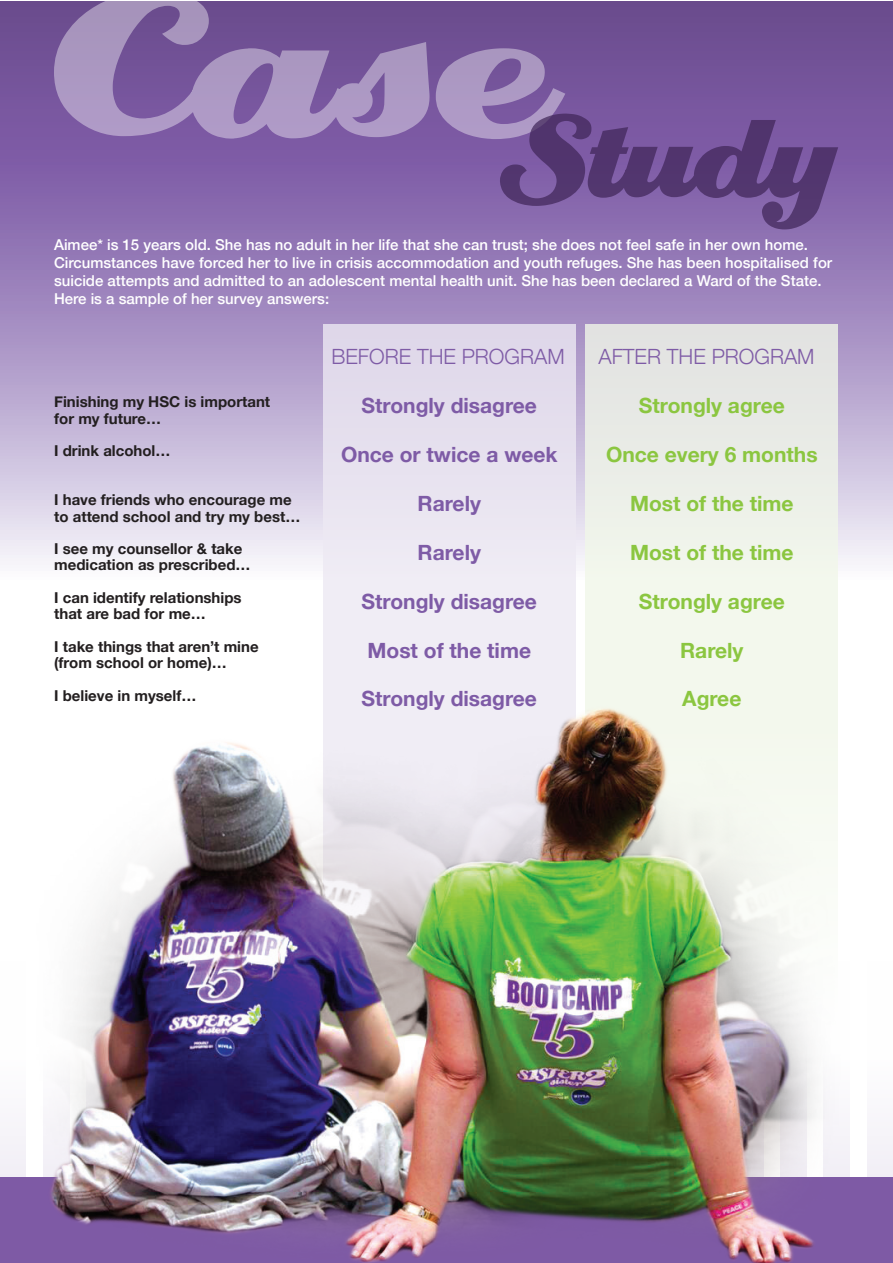
<style>
.page{position:relative;width:893px;height:1263px;background:#fff}
.page>*{position:absolute;margin:0;border:0;box-sizing:border-box;transform-origin:0 0}
.t1{font:700 21px "Helvetica Neue";color:#7e5ba6}
.t2{font:700 21px "Helvetica Neue";color:#8bc640}
.t3{font:300 21px "Helvetica Neue";color:#7e5ba6}
.t4{font:500 15px/18px "Helvetica Neue";color:#fff}
.t5{font:700 15px/16.5px "Helvetica Neue";color:#231f20}
</style>
<div class="page">
<svg style="left:0;top:1px;width:892px;height:564px;background:#9f87bd"></svg>
<div style="left:0;top:1178px;width:892px;height:85px;background:#7e5aa5"></div>
<div style="left:585px;top:324px;width:253px;height:858px;background:#f1f7e9"></div>
<div style="left:323px;top:324px;width:253px;height:858px;background:#ede9f3"></div>
<img style="left:18px;top:709px;width:839px;height:554px">
<svg style="left:54px;top:1px;width:511px;height:138px;background:#8b70a9"></svg>
<svg style="left:500px;top:114px;width:338px;height:115px;background:#6f5091"></svg>
<p class="t4" style="left:54px;top:235px;width:780px">Aimee* is 15 years old. She has no adult in her life that she can trust; she does not feel safe in her own home.<br>Circumstances have forced her to live in crisis accommodation and youth refuges. She has been hospitalised for suicide attempts and admitted to an adolescent mental health unit. She has been declared a Ward of the State.<br>Here is a sample of her survey answers:</p>
<h1 class="t3" style="left:331px;top:343px;width:235px">BEFORE THE PROGRAM</h1>
<h1 class="t3" style="left:598px;top:343px;width:218px">AFTER THE PROGRAM</h1>
<p class="t5" style="left:54px;top:393px;width:218px">Finishing my HSC is important for my future…</p>
<h1 class="t1" style="left:362px;top:393px;width:177px">Strongly disagree</h1>
<h1 class="t2" style="left:639px;top:393px;width:147px">Strongly agree</h1>
<p class="t5" style="left:54px;top:442px;width:118px">I drink alcohol…</p>
<p class="t5" style="left:54px;top:491px;width:248px">I have friends who encourage me to attend school and try my best…</p>
<p class="t5" style="left:54px;top:540px;width:198px">I see my counsellor &amp; take medication as prescribed…</p>
<p class="t5" style="left:54px;top:589px;width:189px">I can identify relationships that are bad for me…</p>
<p class="t5" style="left:54px;top:638px;width:206px">I take things that aren’t mine (from school or home)…</p>
<p class="t5" style="left:54px;top:687px;width:144px">I believe in myself…</p>
<h1 class="t1" style="left:341px;top:441px;width:218px">Once or twice a week</h1>
<h1 class="t1" style="left:418px;top:490px;width:65px">Rarely</h1>
<h1 class="t1" style="left:418px;top:539px;width:65px">Rarely</h1>
<h1 class="t1" style="left:362px;top:588px;width:177px">Strongly disagree</h1>
<h1 class="t1" style="left:367px;top:637px;width:165px">Most of the time</h1>
<h1 class="t1" style="left:362px;top:686px;width:177px">Strongly disagree</h1>
<h1 class="t2" style="left:606px;top:441px;width:213px">Once every 6 months</h1>
<h1 class="t2" style="left:630px;top:490px;width:165px">Most of the time</h1>
<h1 class="t2" style="left:630px;top:539px;width:165px">Most of the time</h1>
<h1 class="t2" style="left:639px;top:588px;width:147px">Strongly agree</h1>
<h1 class="t2" style="left:680px;top:637px;width:65px">Rarely</h1>
<h1 class="t2" style="left:682px;top:686px;width:61px">Agree</h1>
</div>
